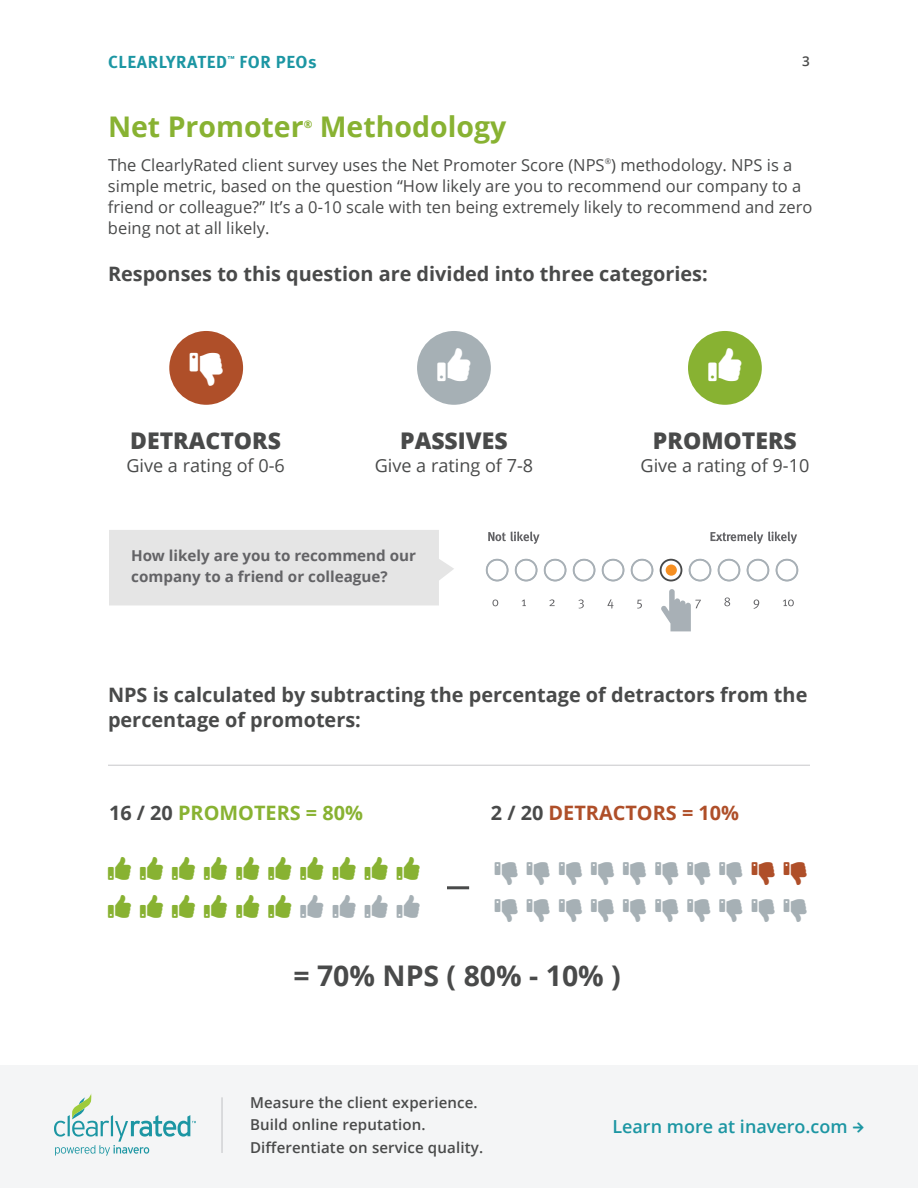
<style>
.page{position:relative;width:918px;height:1188px;background:#fff}
.page>*{position:absolute;margin:0;border:0;box-sizing:border-box;transform-origin:0 0}
.t1{font:700 28.5px "Open Sans";color:#88b232}
.t2{font:700 28.5px "Open Sans";color:#494a4a}
.t3{font:800 22.95px "Open Sans";color:#494a4a}
.t4{font:700 19.8px/25.5px "Open Sans";color:#494a4a}
.t5{font:700 19.8px "Open Sans";color:#88b232}
.t6{font:700 19.8px "Open Sans";color:#af4f29}
.t7{font:18px "Open Sans";color:#494a4a}
.t8{font:600 18px "Open Sans";color:#1c96a3}
.t9{font:700 17.4px "Meta OT";letter-spacing:.035em;color:#1c96a3}
.t10{font:16.5px/21px "Open Sans";color:#494a4a}
.t11{font:600 15px/22.6px "Open Sans";letter-spacing:.01em;color:#494a4a}
.t12{font:700 15px/20.5px "Open Sans";color:#636366}
.t13{font:600 13.5px "Open Sans";color:#494a4a}
.t14{font:700 10.5px "Open Sans";color:#88b232}
.t15{font:700 7.05px "Meta OT";color:#1c96a3}
.s1{color:#494a4a}
</style>
<div class="page">
<div style="left:0;top:1065px;width:918px;height:123px;background:#f4f5f6"></div>
<svg style="left:54px;top:1093px;width:142px;height:63px"></svg>
<hr style="left:221px;top:1097px;width:2px;height:56px;background:#d1d2d4">
<div style="left:169px;top:331px;width:74px;height:74px;background:#af4f29;border-radius:50%"></div>
<div style="left:109px;top:530px;width:345px;height:75px;background:#e5e5e5"></div>
<div style="left:486px;top:559px;width:23px;height:22px;background:#fff;border:2px solid #a8b0b6;border-radius:50%"></div>
<div style="left:486px;top:559px;width:22px;height:22px;border:1px solid #a8b0b6;border-radius:50%"></div>
<div style="left:515px;top:559px;width:23px;height:22px;background:#fff;border:2px solid #a8b0b6;border-radius:50%"></div>
<div style="left:515px;top:559px;width:22px;height:22px;border:1px solid #a8b0b6;border-radius:50%"></div>
<div style="left:544px;top:559px;width:22px;height:22px;background:#fff;border:2px solid #a8b0b6;border-radius:50%"></div>
<div style="left:544px;top:559px;width:22px;height:22px;border:1px solid #a8b0b6;border-radius:50%"></div>
<div style="left:573px;top:559px;width:22px;height:22px;background:#fff;border:2px solid #a8b0b6;border-radius:50%"></div>
<div style="left:573px;top:559px;width:22px;height:22px;border:1px solid #a8b0b6;border-radius:50%"></div>
<div style="left:602px;top:559px;width:22px;height:22px;background:#fff;border:2px solid #a8b0b6;border-radius:50%"></div>
<div style="left:602px;top:559px;width:22px;height:22px;border:1px solid #a8b0b6;border-radius:50%"></div>
<div style="left:631px;top:559px;width:22px;height:22px;background:#fff;border:2px solid #a8b0b6;border-radius:50%"></div>
<div style="left:631px;top:559px;width:22px;height:22px;border:1px solid #a8b0b6;border-radius:50%"></div>
<div style="left:689px;top:559px;width:22px;height:22px;background:#fff;border:2px solid #a8b0b6;border-radius:50%"></div>
<div style="left:689px;top:559px;width:22px;height:22px;border:1px solid #a8b0b6;border-radius:50%"></div>
<div style="left:718px;top:559px;width:22px;height:22px;background:#fff;border:2px solid #a8b0b6;border-radius:50%"></div>
<div style="left:718px;top:559px;width:22px;height:22px;border:1px solid #a8b0b6;border-radius:50%"></div>
<div style="left:747px;top:559px;width:22px;height:22px;background:#fff;border:2px solid #a8b0b6;border-radius:50%"></div>
<div style="left:747px;top:559px;width:22px;height:22px;border:1px solid #a8b0b6;border-radius:50%"></div>
<svg style="left:661px;top:560px;width:20px;height:21px"></svg>
<div style="left:660px;top:559px;width:22px;height:22px;border:2px solid #494a4a;border-radius:50%"></div>
<div style="left:666px;top:565px;width:11px;height:11px;background:#f68f21;border-radius:50%"></div>
<div style="left:776px;top:559px;width:22px;height:22px;background:#fff;border:2px solid #a8b0b6;border-radius:50%"></div>
<div style="left:776px;top:559px;width:22px;height:22px;border:1px solid #a8b0b6;border-radius:50%"></div>
<svg style="left:488px;top:531px;width:52px;height:13px"></svg>
<svg style="left:710px;top:531px;width:87px;height:13px"></svg>
<svg style="left:492px;top:600px;width:6px;height:6px"></svg>
<svg style="left:522px;top:600px;width:4px;height:6px"></svg>
<svg style="left:549px;top:599px;width:6px;height:7px"></svg>
<svg style="left:578px;top:599px;width:6px;height:9px"></svg>
<svg style="left:608px;top:599px;width:5px;height:10px"></svg>
<svg style="left:637px;top:600px;width:5px;height:9px"></svg>
<svg style="left:724px;top:598px;width:6px;height:8px"></svg>
<svg style="left:753px;top:599px;width:6px;height:10px"></svg>
<svg style="left:783px;top:600px;width:11px;height:6px"></svg>
<svg style="left:661px;top:589px;width:40px;height:42px"></svg>
<div style="left:417px;top:331px;width:74px;height:74px;background:#a6b0b5;border-radius:50%"></div>
<div style="left:688px;top:331px;width:74px;height:74px;background:#88b232;border-radius:50%"></div>
<hr style="left:108px;top:765px;width:702px;height:1px;background:#c7c8ca">
<hr style="left:447px;top:886px;width:22px;height:3px;background:#494a4a">
<p class="t9" style="left:108px;top:51px;width:121px">CLEARLYRATED</p>
<p class="t13" style="left:802px;top:52px;width:9px">3</p>
<p class="t15" style="left:228px;top:54px;width:9px">™</p>
<p class="t9" style="left:240px;top:51px;width:79px">FOR PEOs</p>
<h1 class="t1" style="left:108px;top:106px;width:197px">Net Promoter</h1>
<p class="t14" style="left:304px;top:116px;width:10px">®</p>
<h1 class="t1" style="left:320px;top:106px;width:188px">Methodology</h1>
<p class="t10" style="left:108px;top:154px;width:706px">The ClearlyRated client survey uses the Net Promoter Score (NPS<sup>®</sup>) methodology. NPS is a simple metric, based on the question “How likely are you to recommend our company to a friend or colleague?” It’s a 0-10 scale with ten being extremely likely to recommend and zero being not at all likely.</p>
<p class="t4" style="left:108px;top:260px;width:601px">Responses to this question are divided into three categories:</p>
<h2 class="t3" style="left:130px;top:423px;width:152px">DETRACTORS</h2>
<p class="t7" style="left:126px;top:453px;width:160px">Give a rating of 0-6</p>
<h2 class="t3" style="left:400px;top:423px;width:109px">PASSIVES</h2>
<p class="t7" style="left:375px;top:453px;width:160px">Give a rating of 7-8</p>
<p class="t12" style="left:131px;top:545px;width:287px">How likely are you to recommend our company to a friend or colleague?</p>
<h2 class="t3" style="left:653px;top:423px;width:145px">PROMOTERS</h2>
<p class="t7" style="left:641px;top:453px;width:170px">Give a rating of 9-10</p>
<p class="t4" style="left:108px;top:682px;width:701px">NPS is calculated by subtracting the percentage of detractors from the percentage of promoters:</p>
<p class="t5" style="left:109px;top:799px;width:256px"><span class="s1">16 / 20</span> PROMOTERS = 80%</p>
<p class="t6" style="left:491px;top:799px;width:250px"><span class="s1">2 / 20</span> DETRACTORS = 10%</p>
<h1 class="t2" style="left:293px;top:956px;width:329px">= 70% NPS ( 80% - 10% )</h1>
<p class="t11" style="left:250px;top:1091px;width:235px">Measure the client experience.<br>Build online reputation.<br>Differentiate on service quality.</p>
<p class="t8" style="left:612px;top:1114px;width:237px">Learn more at inavero.com</p>
</div>
